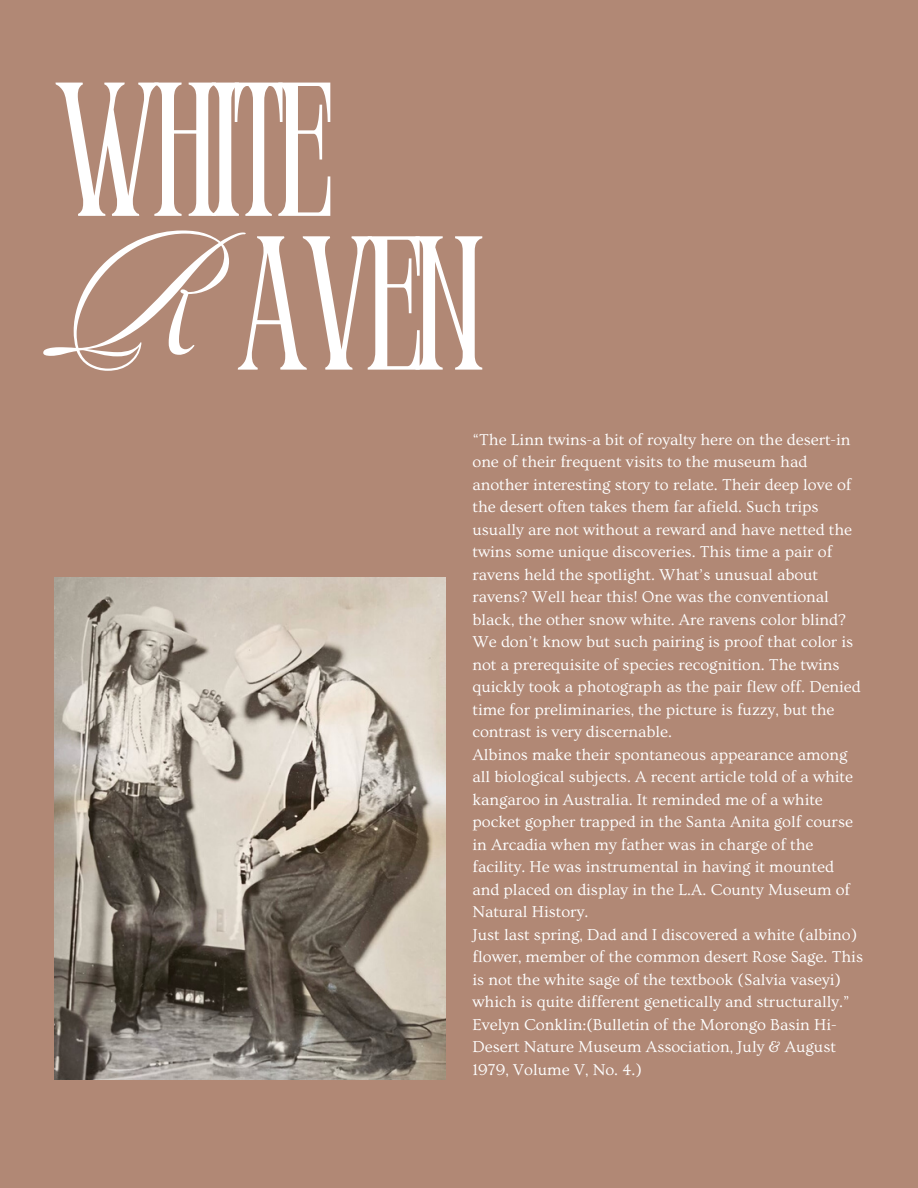
<style>
.page{position:relative;width:918px;height:1188px;background:#b18875}
.page>*{position:absolute;margin:0;border:0;box-sizing:border-box;transform-origin:0 0}
.t1{font:condensed 190.5px "Perandoryv 2";letter-spacing:-.04em;color:#fff}
.t2{font:184.05px "Sloop Script Pro";color:#fff}
.t3{font:16.5px/22.5px "Ovo";color:#fff}
</style>
<div class="page">
<img style="left:54px;top:578px;width:392px;height:502px">
<p class="t1" style="left:54px;top:73px;width:279px">WHITE</p>
<p class="t2" style="left:54px;top:204px;width:153px">R</p>
<p class="t1" style="left:236px;top:227px;width:249px">AVEN</p>
<p class="t3" style="left:472px;top:429px;width:390px">“The Linn twins-a bit of royalty here on the desert-in one of their frequent visits to the museum had another interesting story to relate. Their deep love of the desert often takes them far afield. Such trips usually are not without a reward and have netted the twins some unique discoveries. This time a pair of ravens held the spotlight. What’s unusual about ravens? Well hear this! One was the conventional black, the other snow white. Are ravens color blind?<br>We don’t know but such pairing is proof that color is not a prerequisite of species recognition. The twins quickly took a photograph as the pair flew off. Denied time for preliminaries, the picture is fuzzy, but the contrast is very discernable.</p>
<p class="t3" style="left:472px;top:744px;width:382px">Albinos make their spontaneous appearance among all biological subjects. A recent article told of a white kangaroo in Australia. It reminded me of a white pocket gopher trapped in the Santa Anita golf course in Arcadia when my father was in charge of the facility. He was instrumental in having it mounted and placed on display in the L.A. County Museum of Natural History.</p>
<p class="t3" style="left:472px;top:924px;width:392px">Just last spring, Dad and I discovered a white (albino) flower, member of the common desert Rose Sage. This is not the white sage of the textbook (Salvia vaseyi) which is quite different genetically and structurally.” Evelyn Conklin:(Bulletin of the Morongo Basin Hi-Desert Nature Museum Association, July &amp; August 1979, Volume V, No. 4.)</p>
</div>
